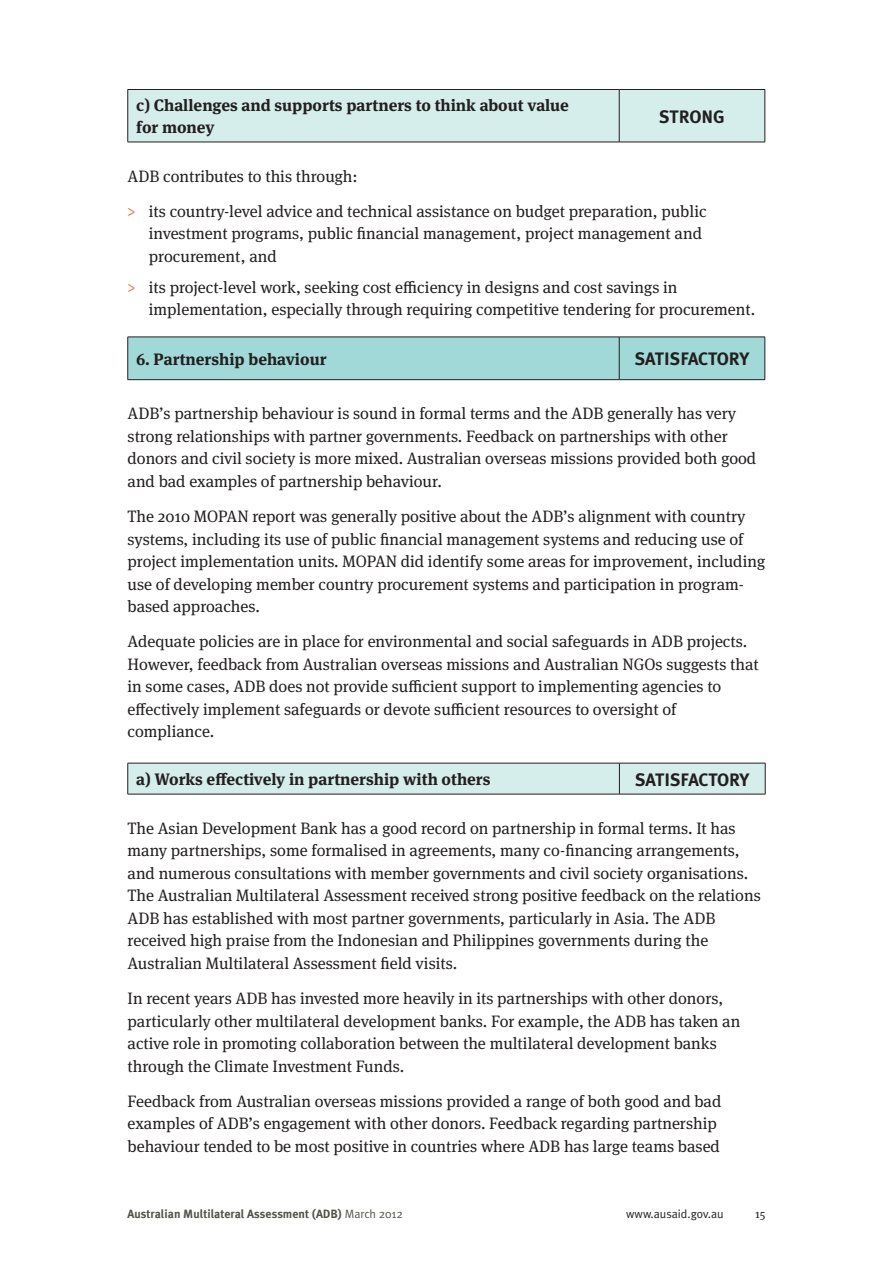
<style>
.page{position:relative;width:893px;height:1263px;background:#fff}
.page>*{position:absolute;margin:0;border:0;box-sizing:border-box;transform-origin:0 0}
._08bbbb_RIGHT_COLUMN{font:700 18px "Meta Plus";color:#231f20}
._04__BODY_TEXT{font:16.5px/22.5px "Meta Serif OT";color:#231f20}
._05a__DOT_POINTS{font:16.5px/22.5px "Meta Serif OT";color:#231f20}
._04__BODY_TEXT-2{font:700 16.5px/22.5px "Meta Serif OT";color:#231f20}
.t1{font:700 12px "Meta Plus";color:#53534a}
.t2{font:12px "Meta Plus Normal";color:#231f20}
.t3{font:12px "Meta Serif OT";color:#231f20}
.s1{color:#f26631}
.s2{font-family:"Meta Plus Normal";font-weight:400}
</style>
<div class="page">
<div style="left:128px;top:90px;width:637px;height:52px;background:#d5edeb"></div>
<hr style="left:619px;top:90px;width:1px;height:52px;background:#231f20">
<hr style="left:128px;top:89px;width:491px;height:1px;background:#231f20">
<hr style="left:127px;top:90px;width:1px;height:52px;background:#231f20">
<hr style="left:619px;top:89px;width:146px;height:1px;background:#231f20">
<hr style="left:765px;top:90px;width:1px;height:52px;background:#231f20">
<hr style="left:128px;top:142px;width:491px;height:1px;background:#231f20">
<hr style="left:619px;top:142px;width:146px;height:1px;background:#231f20">
<div style="left:128px;top:338px;width:637px;height:41px;background:#a0d9d7"></div>
<hr style="left:619px;top:337px;width:1px;height:42px;background:#231f20">
<hr style="left:128px;top:337px;width:491px;height:1px;background:#231f20">
<hr style="left:127px;top:337px;width:1px;height:42px;background:#231f20">
<hr style="left:619px;top:337px;width:146px;height:1px;background:#231f20">
<hr style="left:765px;top:337px;width:1px;height:42px;background:#231f20">
<hr style="left:128px;top:379px;width:491px;height:1px;background:#231f20">
<hr style="left:619px;top:379px;width:146px;height:1px;background:#231f20">
<div style="left:128px;top:764px;width:637px;height:30px;background:#d5edeb"></div>
<hr style="left:128px;top:763px;width:491px;height:1px;background:#231f20">
<hr style="left:619px;top:763px;width:146px;height:1px;background:#231f20">
<hr style="left:619px;top:763px;width:1px;height:31px;background:#231f20">
<hr style="left:128px;top:794px;width:491px;height:1px;background:#231f20">
<hr style="left:619px;top:794px;width:146px;height:1px;background:#231f20">
<hr style="left:127px;top:763px;width:1px;height:31px;background:#231f20">
<hr style="left:765px;top:763px;width:1px;height:31px;background:#231f20">
<p class="_04__BODY_TEXT-2" style="left:136px;top:94px;width:434px">c) Challenges and supports partners to think about value for money</p>
<p class="_08bbbb_RIGHT_COLUMN" style="left:659px;top:106px;width:67px">STRONG</p>
<p class="_04__BODY_TEXT" style="left:128px;top:165px;width:232px">ADB contributes to this through:</p>
<p class="_05a__DOT_POINTS" style="left:149px;top:200px;width:559px;text-indent:-21px"><span class="s1">&gt;</span> its country-level advice and technical assistance on budget preparation, public investment programs, public financial management, project management and procurement, and</p>
<p class="_05a__DOT_POINTS" style="left:149px;top:276px;width:608px;text-indent:-21px"><span class="s1">&gt;</span> its project-level work, seeking cost efficiency in designs and cost savings in implementation, especially through requiring competitive tendering for procurement.</p>
<p class="_04__BODY_TEXT-2" style="left:136px;top:348px;width:192px">6. Partnership behaviour</p>
<p class="_08bbbb_RIGHT_COLUMN" style="left:635px;top:349px;width:116px">SATISFACTORY</p>
<p class="_04__BODY_TEXT" style="left:128px;top:403px;width:630px">ADB’s partnership behaviour is sound in formal terms and the ADB generally has very strong relationships with partner governments. Feedback on partnerships with other donors and civil society is more mixed. Australian overseas missions provided both good and bad examples of partnership behaviour.</p>
<p class="_04__BODY_TEXT" style="left:128px;top:505px;width:639px">The 2010 MOPAN report was generally positive about the ADB’s alignment with country systems, including its use of public financial management systems and reducing use of project implementation units. MOPAN did identify some areas for improvement, including use of developing member country procurement systems and participation in program&shy;based approaches.</p>
<p class="_04__BODY_TEXT" style="left:128px;top:631px;width:633px">Adequate policies are in place for environmental and social safeguards in ADB projects.<br>However, feedback from Australian overseas missions and Australian NGOs suggests that in some cases, ADB does not provide sufficient support to implementing agencies to effectively implement safeguards or devote sufficient resources to oversight of compliance.</p>
<p class="_04__BODY_TEXT-2" style="left:136px;top:768px;width:356px">a) Works effectively in partnership with others</p>
<p class="_08bbbb_RIGHT_COLUMN" style="left:635px;top:769px;width:116px">SATISFACTORY</p>
<p class="_04__BODY_TEXT" style="left:128px;top:817px;width:635px">The Asian Development Bank has a good record on partnership in formal terms. It has many partnerships, some formalised in agreements, many co-financing arrangements, and numerous consultations with member governments and civil society organisations.<br>The Australian Multilateral Assessment received strong positive feedback on the relations ADB has established with most partner governments, particularly in Asia. The ADB received high praise from the Indonesian and Philippines governments during the Australian Multilateral Assessment field visits.</p>
<p class="_04__BODY_TEXT" style="left:128px;top:987px;width:614px">In recent years ADB has invested more heavily in its partnerships with other donors, particularly other multilateral development banks. For example, the ADB has taken an active role in promoting collaboration between the multilateral development banks through the Climate Investment Funds.</p>
<p class="_04__BODY_TEXT" style="left:128px;top:1090px;width:595px">Feedback from Australian overseas missions provided a range of both good and bad examples of ADB’s engagement with other donors. Feedback regarding partnership behaviour tended to be most positive in countries where ADB has large teams based</p>
<p class="t1" style="left:128px;top:1207px;width:277px">Australian Multilateral Assessment (ADB) <span class="s2">March 2012</span></p>
<p class="t2" style="left:626px;top:1207px;width:99px">www.ausaid.gov.au</p>
<p class="t3" style="left:755px;top:1207px;width:12px">15</p>
</div>
